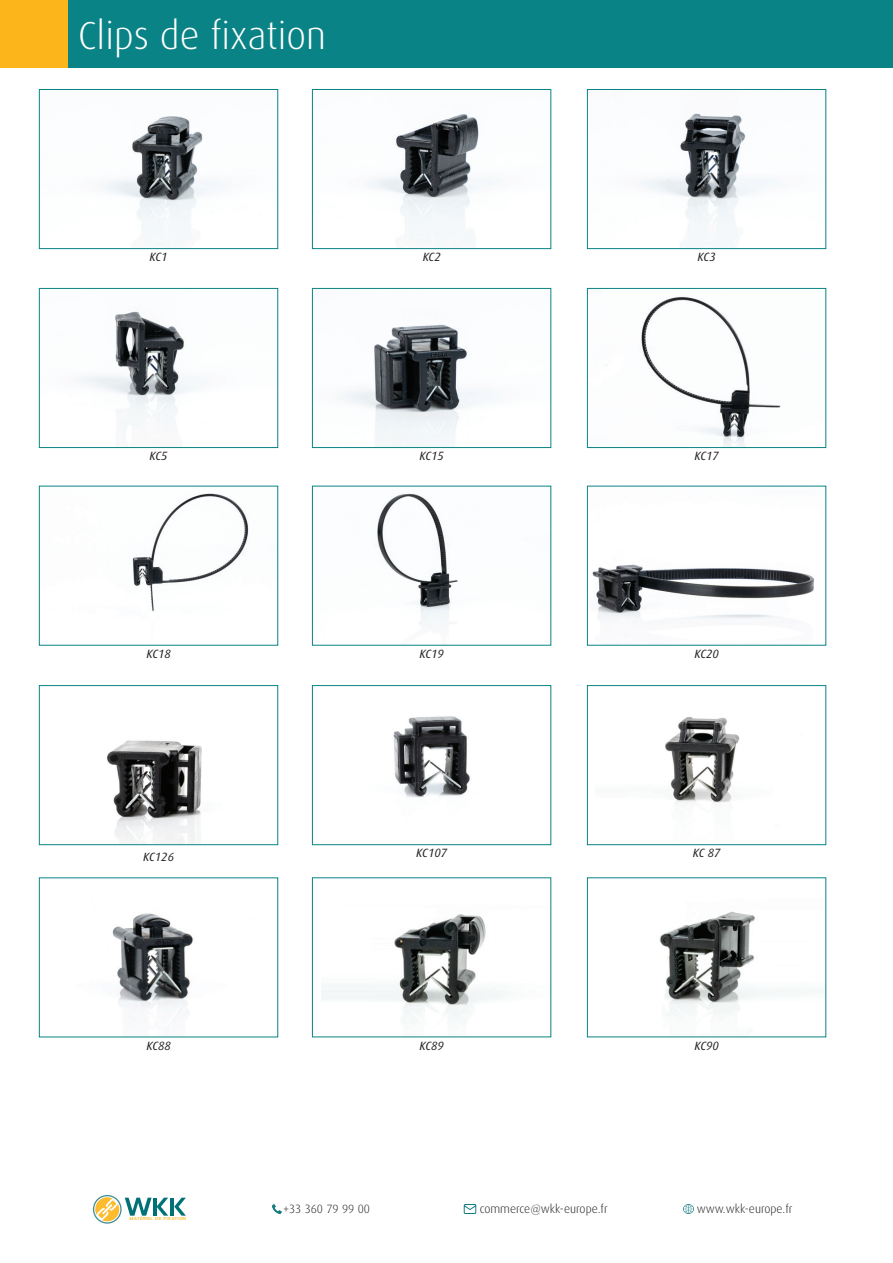
<style>
.page{position:relative;width:893px;height:1263px;background:#fff}
.page>*{position:absolute;margin:0;border:0;box-sizing:border-box;transform-origin:0 0}
.t1{font:300 39px "Dax";color:#fff}
.t2{font:italic 12px "Dax";color:#231f20}
.t3{font:300 12px "Dax";color:#231f20}
.t4{font:700 4.35px "Larke Neue";letter-spacing:.05em;color:#fdbb2e}
</style>
<div class="page">
<svg style="left:93px;top:1195px;width:75px;height:29px"></svg>
<hr style="left:153px;top:1198px;width:4px;height:18px;background:#007277">
<svg style="left:174px;top:1198px;width:12px;height:18px"></svg>
<hr style="left:170px;top:1198px;width:4px;height:18px;background:#007277">
<div style="left:0;top:0;width:893px;height:68px;background:#0a8386"></div>
<div style="left:0;top:0;width:68px;height:68px;background:#fcb61c"></div>
<svg style="left:272px;top:1204px;width:10px;height:9px"></svg>
<svg style="left:464px;top:1204px;width:12px;height:9px"></svg>
<svg style="left:684px;top:1204px;width:9px;height:9px"></svg>
<img style="left:101px;top:116px;width:125px;height:129px">
<div style="left:39px;top:89px;width:239px;height:160px;border:1px solid #0a8386"></div>
<img style="left:369px;top:114px;width:131px;height:133px">
<div style="left:312px;top:89px;width:239px;height:160px;border:1px solid #0a8386"></div>
<img style="left:640px;top:113px;width:139px;height:134px">
<div style="left:587px;top:89px;width:239px;height:160px;border:1px solid #0a8386"></div>
<img style="left:79px;top:311px;width:129px;height:123px">
<div style="left:39px;top:288px;width:239px;height:160px;border:1px solid #0a8386"></div>
<img style="left:341px;top:324px;width:160px;height:122px">
<div style="left:312px;top:288px;width:239px;height:160px;border:1px solid #0a8386"></div>
<img style="left:605px;top:297px;width:176px;height:149px">
<div style="left:587px;top:288px;width:239px;height:160px;border:1px solid #0a8386"></div>
<img style="left:132px;top:493px;width:117px;height:118px">
<img style="left:377px;top:493px;width:81px;height:134px">
<img style="left:592px;top:564px;width:222px;height:57px">
<img style="left:393px;top:716px;width:77px;height:82px">
<div style="left:312px;top:685px;width:239px;height:160px;border:1px solid #0a8386"></div>
<img style="left:665px;top:717px;width:75px;height:86px">
<div style="left:587px;top:685px;width:239px;height:160px;border:1px solid #0a8386"></div>
<img style="left:112px;top:913px;width:81px;height:101px">
<img style="left:321px;top:914px;width:179px;height:104px">
<img style="left:659px;top:911px;width:128px;height:104px">
<img style="left:107px;top:740px;width:95px;height:103px">
<div style="left:39px;top:685px;width:239px;height:160px;border:1px solid #0a8386"></div>
<h1 class="t1" style="left:78px;top:14px;width:249px">Clips de fixation</h1>
<p class="t2" style="left:150px;top:250px;width:20px">KC1</p>
<p class="t2" style="left:423px;top:250px;width:20px">KC2</p>
<p class="t2" style="left:698px;top:250px;width:20px">KC3</p>
<p class="t2" style="left:150px;top:450px;width:20px">KC5</p>
<p class="t2" style="left:419px;top:450px;width:26px">KC15</p>
<p class="t2" style="left:694px;top:450px;width:26px">KC17</p>
<p class="t2" style="left:146px;top:647px;width:26px">KC18</p>
<p class="t2" style="left:419px;top:647px;width:26px">KC19</p>
<p class="t2" style="left:694px;top:647px;width:26px">KC20</p>
<p class="t2" style="left:143px;top:850px;width:32px">KC126</p>
<p class="t2" style="left:416px;top:846px;width:32px">KC107</p>
<p class="t2" style="left:693px;top:846px;width:29px">KC 87</p>
<p class="t2" style="left:146px;top:1039px;width:26px">KC88</p>
<p class="t2" style="left:419px;top:1039px;width:26px">KC89</p>
<p class="t2" style="left:694px;top:1039px;width:26px">KC90</p>
<p class="t4" style="left:130px;top:1216px;width:58px">MATÉRIEL DE FIXATION</p>
<p class="t3" style="left:283px;top:1203px;width:88px">+33 360 79 99 00</p>
<p class="t3" style="left:480px;top:1203px;width:129px">commerce@wkk-europe.fr</p>
<p class="t3" style="left:697px;top:1203px;width:97px">www.wkk-europe.fr</p>
</div>
